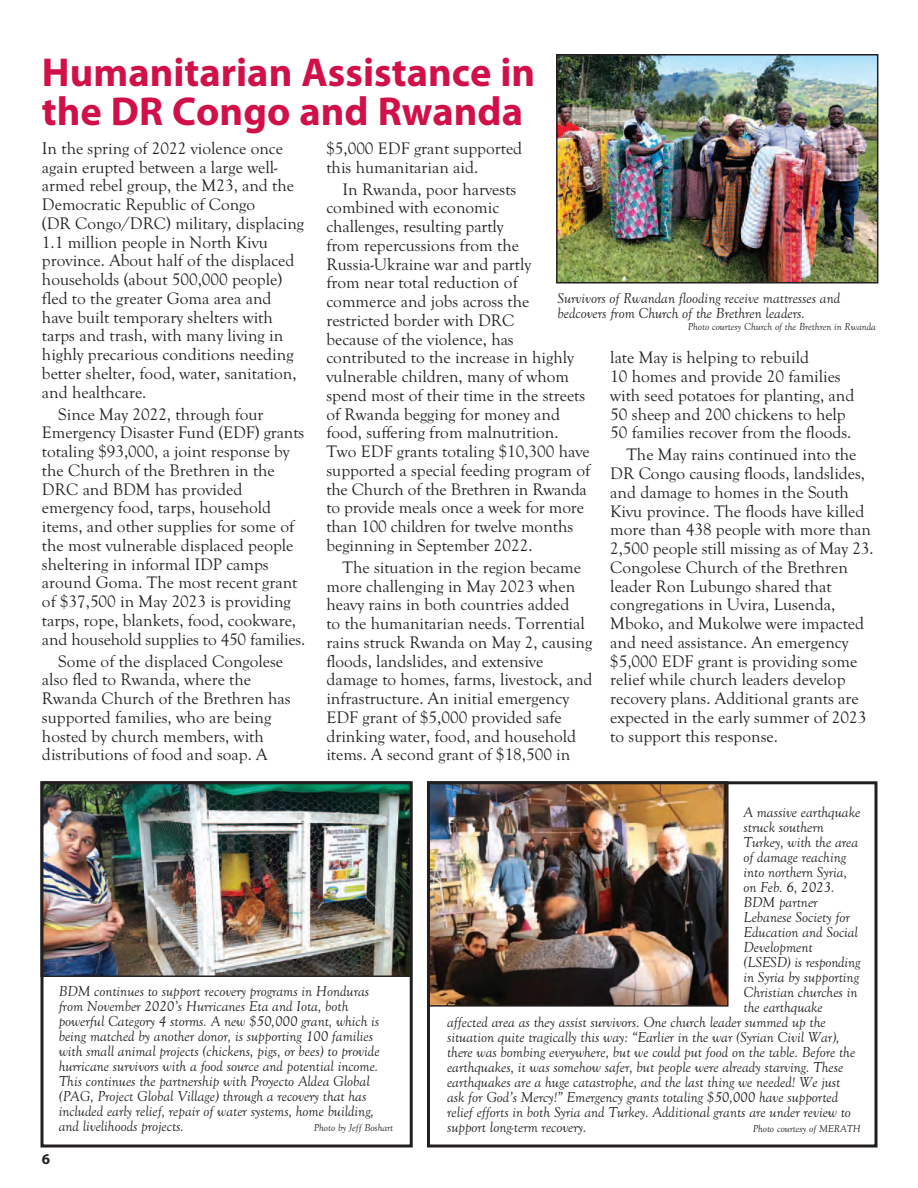
<style>
.page{position:relative;width:918px;height:1188px;background:#fff}
.page>*{position:absolute;margin:0;border:0;box-sizing:border-box;transform-origin:0 0}
.t1{font:700 40.5px/39px "Myriad Pro";color:#d11048}
.t2{font:17.25px/18.8px "Goudy Old Sty";color:#231f20}
.t3{font:italic 15px/15px "Goudy Old Sty";color:#231f20}
.t4{font:700 15px "Myriad Pro";color:#231f20}
.t5{font:italic 10.5px "Goudy Old Sty";color:#231f20}
</style>
<div class="page">
<img style="left:559px;top:57px;width:316px;height:224px">
<div style="left:556px;top:54px;width:322px;height:230px;border:2px solid #231f20"></div>
<img style="left:44px;top:785px;width:364px;height:189px">
<img style="left:431px;top:785px;width:295px;height:219px">
<div style="left:427px;top:781px;width:302px;height:226px;border:2px solid #231f20"></div>
<div style="left:40px;top:781px;width:373px;height:367px;border:3px solid #231f20"></div>
<div style="left:427px;top:781px;width:451px;height:367px;border:3px solid #231f20"></div>
<p class="t1" style="left:42px;top:56px;width:495px">Humanitarian Assistance in the DR Congo and Rwanda</p>
<p class="t2" style="left:42px;top:140px;width:264px">In the spring of 2022 violence once again erupted between a large well&shy;armed rebel group, the M23, and the Democratic Republic of Congo<br>(DR Congo/DRC) military, displacing 1.1 million people in North Kivu province. About half of the displaced households (about 500,000 people) fled to the greater Goma area and have built temporary shelters with tarps and trash, with many living in highly precarious conditions needing better shelter, food, water, sanitation, and healthcare.</p>
<p class="t2" style="left:42px;top:406px;width:265px;text-indent:16px">Since May 2022, through four Emergency Disaster Fund (EDF) grants totaling $93,000, a joint response by the Church of the Brethren in the DRC and BDM has provided emergency food, tarps, household items, and other supplies for some of the most vulnerable displaced people sheltering in informal IDP camps around Goma. The most recent grant of $37,500 in May 2023 is providing tarps, rope, blankets, food, cookware, and household supplies to 450 families.</p>
<p class="t2" style="left:42px;top:653px;width:250px;text-indent:16px">Some of the displaced Congolese also fled to Rwanda, where the<br>Rwanda Church of the Brethren has supported families, who are being hosted by church members, with distributions of food and soap. A</p>
<p class="t2" style="left:326px;top:140px;width:197px">$5,000 EDF grant supported this humanitarian aid.</p>
<p class="t2" style="left:326px;top:181px;width:265px;text-indent:16px">In Rwanda, poor harvests<br>combined with economic<br>challenges, resulting partly<br>from repercussions from the<br>Russia-Ukraine war and partly<br>from near total reduction of commerce and jobs across the restricted border with DRC<br>because of the violence, has contributed to the increase in highly vulnerable children, many of whom spend most of their time in the streets of Rwanda begging for money and food, suffering from malnutrition.<br>Two EDF grants totaling $10,300 have supported a special feeding program of the Church of the Brethren in Rwanda to provide meals once a week for more than 100 children for twelve months beginning in September 2022.</p>
<p class="t2" style="left:326px;top:559px;width:268px;text-indent:16px">The situation in the region became more challenging in May 2023 when heavy rains in both countries added<br>to the humanitarian needs. Torrential rains struck Rwanda on May 2, causing floods, landslides, and extensive damage to homes, farms, livestock, and infrastructure. An initial emergency EDF grant of $5,000 provided safe drinking water, food, and household items. A second grant of $18,500 in</p>
<p class="t3" style="left:558px;top:291px;width:284px">Survivors of Rwandan flooding receive mattresses and bedcovers from Church of the Brethren leaders.</p>
<p class="t5" style="left:688px;top:322px;width:190px">Photo courtesy Church of the Brethren in Rwanda</p>
<p class="t2" style="left:610px;top:349px;width:246px">late May is helping to rebuild<br>10 homes and provide 20 families with seed potatoes for planting, and 50 sheep and 200 chickens to help 50 families recover from the floods.</p>
<p class="t2" style="left:610px;top:446px;width:265px;text-indent:16px">The May rains continued into the DR Congo causing floods, landslides, and damage to homes in the South Kivu province. The floods have killed more than 438 people with more than 2,500 people still missing as of May 23.<br>Congolese Church of the Brethren leader Ron Lubungo shared that congregations in Uvira, Lusenda, Mboko, and Mukolwe were impacted and need assistance. An emergency $5,000 EDF grant is providing some relief while church leaders develop recovery plans. Additional grants are expected in the early summer of 2023 to support this response.</p>
<p class="t4" style="left:42px;top:1153px;width:10px">6</p>
<p class="t3" style="left:59px;top:985px;width:322px">BDM continues to support recovery programs in Honduras from November 2020’s Hurricanes Eta and Iota, both powerful Category 4 storms. A new $50,000 grant, which is being matched by another donor, is supporting 100 families with small animal projects (chickens, pigs, or bees) to provide hurricane survivors with a food source and potential income.<br>This continues the partnership with Proyecto Aldea Global (PAG, Project Global Village) through a recovery that has included early relief, repair of water systems, home building, and livelihoods projects.</p>
<p class="t5" style="left:314px;top:1124px;width:81px">Photo by Jeff Boshart</p>
<p class="t3" style="left:744px;top:806px;width:118px">A massive earthquake</p>
<p class="t3" style="left:744px;top:821px;width:82px">struck southern</p>
<p class="t3" style="left:744px;top:836px;width:116px">Turkey, with the area</p>
<p class="t3" style="left:744px;top:851px;width:104px">of damage reaching</p>
<p class="t3" style="left:744px;top:866px;width:105px">into northern Syria,</p>
<p class="t3" style="left:744px;top:881px;width:93px">on Feb. 6, 2023.</p>
<p class="t3" style="left:744px;top:896px;width:76px">BDM partner</p>
<p class="t3" style="left:744px;top:911px;width:108px">Lebanese Society for</p>
<p class="t3" style="left:744px;top:926px;width:116px">Education and Social</p>
<p class="t3" style="left:744px;top:941px;width:71px">Development</p>
<p class="t3" style="left:744px;top:956px;width:118px">(LSESD) is responding</p>
<p class="t3" style="left:744px;top:971px;width:117px">in Syria by supporting</p>
<p class="t3" style="left:744px;top:986px;width:115px">Christian churches in</p>
<p class="t3" style="left:744px;top:1001px;width:81px">the earthquake</p>
<p class="t3" style="left:447px;top:1016px;width:380px">affected area as they assist survivors. One church leader summed up the</p>
<p class="t3" style="left:447px;top:1031px;width:394px">situation quite tragically this way: “Earlier in the war (Syrian Civil War),</p>
<p class="t3" style="left:447px;top:1046px;width:410px">there was bombing everywhere, but we could put food on the table. Before the</p>
<p class="t3" style="left:447px;top:1061px;width:398px">earthquakes, it was somehow safer, but people were already starving. These</p>
<p class="t3" style="left:447px;top:1076px;width:395px">earthquakes are a huge catastrophe, and the last thing we needed! We just</p>
<p class="t3" style="left:447px;top:1091px;width:393px">ask for God’s Mercy!” Emergency grants totaling $50,000 have supported</p>
<p class="t3" style="left:447px;top:1106px;width:405px">relief efforts in both Syria and Turkey. Additional grants are under review to</p>
<p class="t3" style="left:447px;top:1121px;width:141px">support long-term recovery.</p>
<p class="t5" style="left:753px;top:1125px;width:109px">Photo courtesy of MERATH</p>
</div>
